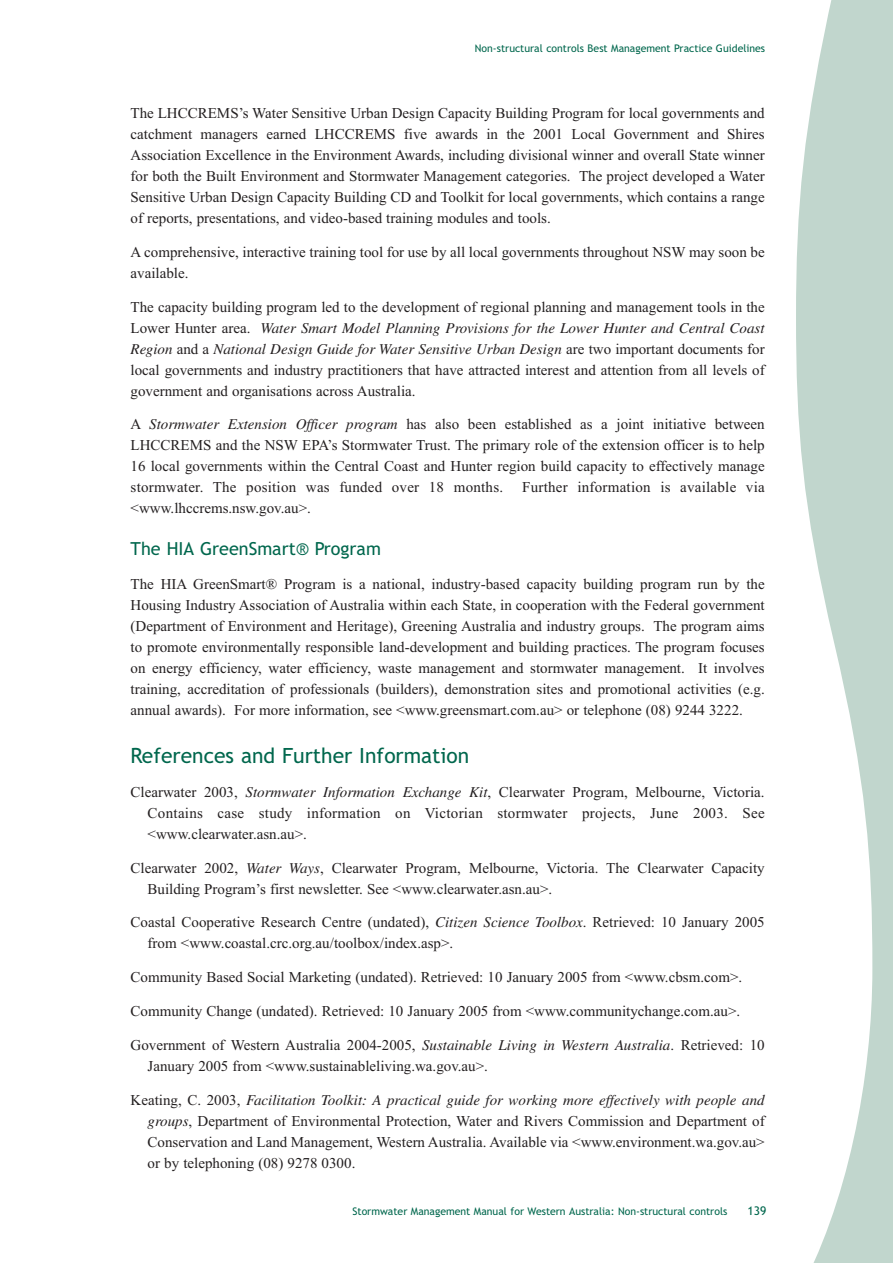
<style>
.page{position:relative;width:893px;height:1263px;background:#fff}
.page>*{position:absolute;margin:0;border:0;box-sizing:border-box;transform-origin:0 0}
.t1{font:21px "Trebuchet MS";color:#01674d}
.t2{font:18px "Trebuchet MS";color:#01674d}
.t3{font:15px/21px "Times New Roman";color:#231f20;text-align:justify}
.t4{font:italic 15px/21px "Times";color:#231f20}
.t5{font:12px "Trebuchet MS";color:#01674d}
.t6{font:10.5px "Trebuchet MS";color:#01674d}
.s1{font-family:"Times New Roman";font-style:normal}
.s2{font-family:"Times";font-style:italic}
</style>
<div class="page">
<svg style="left:796px;top:0;width:96px;height:1263px;fill:#c1d6cd"></svg>
<p class="t6" style="left:475px;top:44px;width:292px">Non-structural controls Best Management Practice Guidelines</p>
<p class="t3" style="left:131px;top:104px;width:635px">The LHCCREMS’s Water Sensitive Urban Design Capacity Building Program for local governments and catchment managers earned LHCCREMS five awards in the 2001 Local Government and Shires Association Excellence in the Environment Awards, including divisional winner and overall State winner for both the Built Environment and Stormwater Management categories. The project developed a Water Sensitive Urban Design Capacity Building CD and Toolkit for local governments, which contains a range of reports, presentations, and video-based training modules and tools.</p>
<p class="t3" style="left:131px;top:243px;width:635px">A comprehensive, interactive training tool for use by all local governments throughout NSW may soon be available.</p>
<p class="t3" style="left:131px;top:298px;width:635px">The capacity building program led to the development of regional planning and management tools in the</p>
<p class="t4" style="left:131px;top:319px;width:635px"><span class="s1">Lower Hunter area.</span> Water Smart Model Planning Provisions for the Lower Hunter and Central Coast<br>Region <span class="s1">and a</span> National Design Guide for Water Sensitive Urban Design <span class="s1">are two important documents for</span></p>
<p class="t3" style="left:131px;top:361px;width:635px">local governments and industry practitioners that have attracted interest and attention from all levels of government and organisations across Australia.</p>
<p class="t3" style="left:131px;top:415px;width:635px">A <span class="s2">Stormwater Extension Officer program</span> has also been established as a joint initiative between LHCCREMS and the NSW EPA’s Stormwater Trust. The primary role of the extension officer is to help 16 local governments within the Central Coast and Hunter region build capacity to effectively manage stormwater. The position was funded over 18 months.</p>
<p class="t3" style="left:522px;top:478px;width:244px">Further information is available via</p>
<p class="t3" style="left:131px;top:499px;width:182px">&lt;www.lhccrems.nsw.gov.au&gt;.</p>
<p class="t2" style="left:131px;top:542px;width:252px">The HIA GreenSmart® Program</p>
<p class="t3" style="left:131px;top:575px;width:635px">The HIA GreenSmart® Program is a national, industry-based capacity building program run by the Housing Industry Association of Australia within each State, in cooperation with the Federal government (Department of Environment and Heritage), Greening Australia and industry groups. The program aims to promote environmentally responsible land-development and building practices. The program focuses on energy efficiency, water efficiency, waste management and stormwater management. It involves training, accreditation of professionals (builders), demonstration sites and promotional activities (e.g. annual awards). For more information, see &lt;www.greensmart.com.au&gt; or telephone (08) 9244 3222.</p>
<h1 class="t1" style="left:131px;top:748px;width:340px">References and Further Information</h1>
<p class="t3" style="left:148px;top:783px;width:618px;text-indent:-17px">Clearwater 2003, <span class="s2">Stormwater Information Exchange Kit</span>, Clearwater Program, Melbourne, Victoria.<br>Contains case study information on Victorian stormwater projects, June 2003. See &lt;www.clearwater.asn.au&gt;.</p>
<p class="t3" style="left:148px;top:859px;width:618px;text-indent:-17px">Clearwater 2002, <span class="s2">Water Ways</span>, Clearwater Program, Melbourne, Victoria. The Clearwater Capacity<br>Building Program’s first newsletter. See &lt;www.clearwater.asn.au&gt;.</p>
<p class="t3" style="left:148px;top:913px;width:618px;text-indent:-17px">Coastal Cooperative Research Centre (undated), <span class="s2">Citizen Science Toolbox</span>. Retrieved: 10 January 2005 from &lt;www.coastal.crc.org.au/toolbox/index.asp&gt;.</p>
<p class="t3" style="left:131px;top:968px;width:613px">Community Based Social Marketing (undated). Retrieved: 10 January 2005 from &lt;www.cbsm.com&gt;.</p>
<p class="t3" style="left:131px;top:1002px;width:611px">Community Change (undated). Retrieved: 10 January 2005 from &lt;www.communitychange.com.au&gt;.</p>
<p class="t3" style="left:148px;top:1036px;width:618px;text-indent:-17px">Government of Western Australia 2004-2005, <span class="s2">Sustainable Living in Western Australia</span>. Retrieved: 10<br>January 2005 from &lt;www.sustainableliving.wa.gov.au&gt;.</p>
<p class="t4" style="left:131px;top:1090px;width:635px"><span class="s1">Keating, C. 2003,</span> Facilitation Toolkit: A practical guide for working more effectively with people and</p>
<p class="t3" style="left:148px;top:1111px;width:618px"><span class="s2">groups</span>, Department of Environmental Protection, Water and Rivers Commission and Department of Conservation and Land Management, Western Australia. Available via &lt;www.environment.wa.gov.au&gt; or by telephoning (08) 9278 0300.</p>
<p class="t6" style="left:352px;top:1207px;width:376px">Stormwater Management Manual for Western Australia: Non-structural controls</p>
<p class="t5" style="left:747px;top:1206px;width:20px">139</p>
</div>
